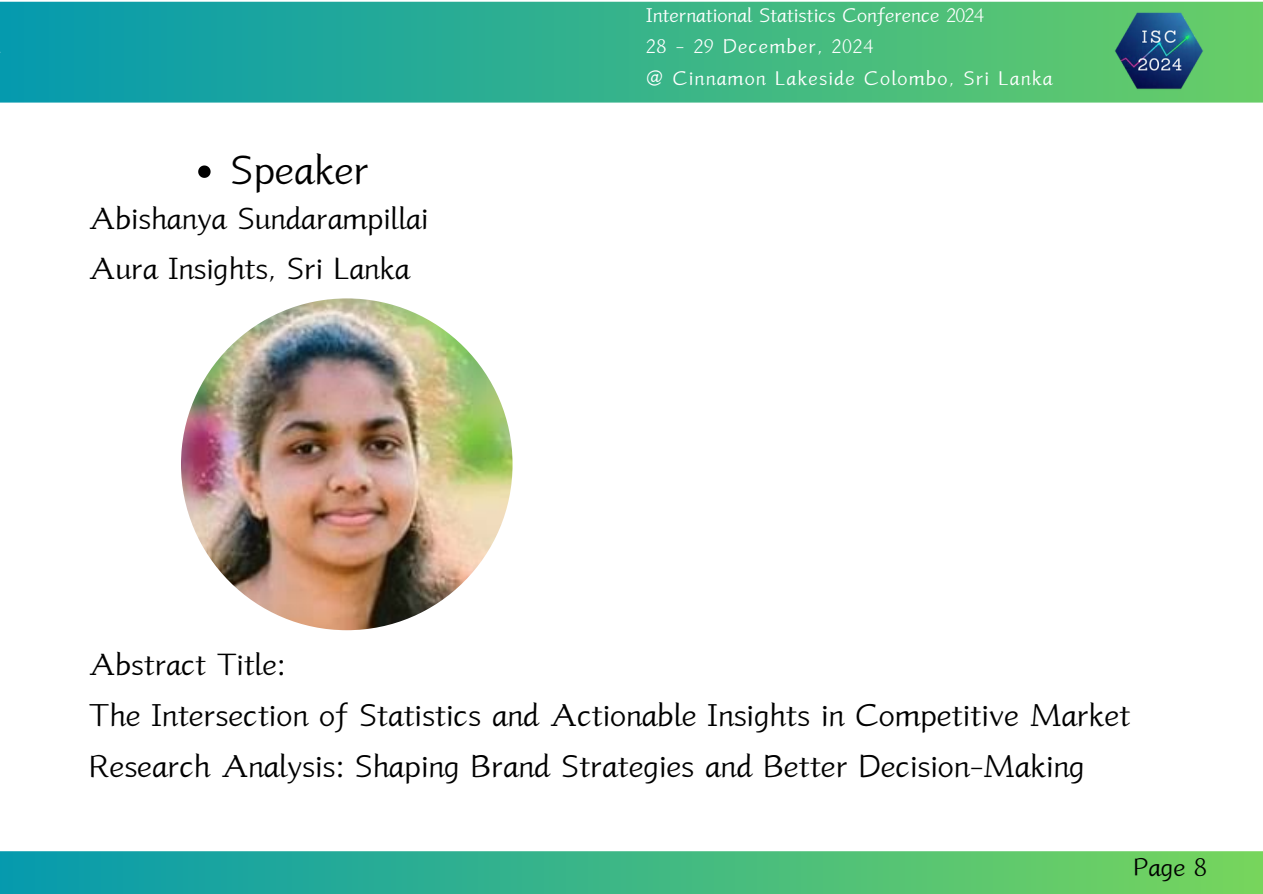
<style>
.page{position:relative;width:1263px;height:894px;background:#fff}
.page>*{position:absolute;margin:0;border:0;box-sizing:border-box;transform-origin:0 0}
.t1{font:48px "Canva Zhou Yi Qing Ke Ben Latin";color:#000}
.t2{font:37.05px/51.8px "Canva Zhou Yi Qing Ke Ben Latin";color:#000}
.t3{font:36px/49.5px "Canva Zhou Yi Qing Ke Ben Latin";color:#000}
.t4{font:30px "Canva Zhou Yi Qing Ke Ben Latin";color:#000}
.t5{font:23.25px "Canva Zhou Yi Qing Ke Ben Latin";letter-spacing:.055em;color:#fff}
.t6{font:23.25px "Canva Zhou Yi Qing Ke Ben Latin";color:#fff}
</style>
<div class="page">
<svg style="left:0;top:2px;width:1263px;height:101px;background:#34b28c"></svg>
<img style="left:1108px;top:12px;width:96px;height:81px">
<svg style="left:0;top:851px;width:1263px;height:42px;background:#3fb785"></svg>
<img style="left:181px;top:298px;width:332px;height:332px;border-radius:50%">
<svg style="left:198px;top:165px;width:13px;height:13px"></svg>
<h2 class="t1" style="left:230px;top:145px;width:140px">Speaker</h2>
<p class="t3" style="left:89px;top:193px;width:340px">Abishanya Sundarampillai<br>Aura Insights, Sri Lanka</p>
<p class="t6" style="left:646px;top:3px;width:339px">International Statistics Conference 2024</p>
<p class="t5" style="left:646px;top:35px;width:228px">28 - 29 December, 2024</p>
<p class="t5" style="left:646px;top:66px;width:408px">@ Cinnamon Lakeside Colombo, Sri Lanka</p>
<p class="t3" style="left:89px;top:639px;width:197px">Abstract Title:</p>
<p class="t2" style="left:89px;top:688px;width:1042px">The Intersection of Statistics and Actionable Insights in Competitive Market<br>Research Analysis: Shaping Brand Strategies and Better Decision-Making</p>
<p class="t4" style="left:1133px;top:852px;width:74px">Page 8</p>
</div>
